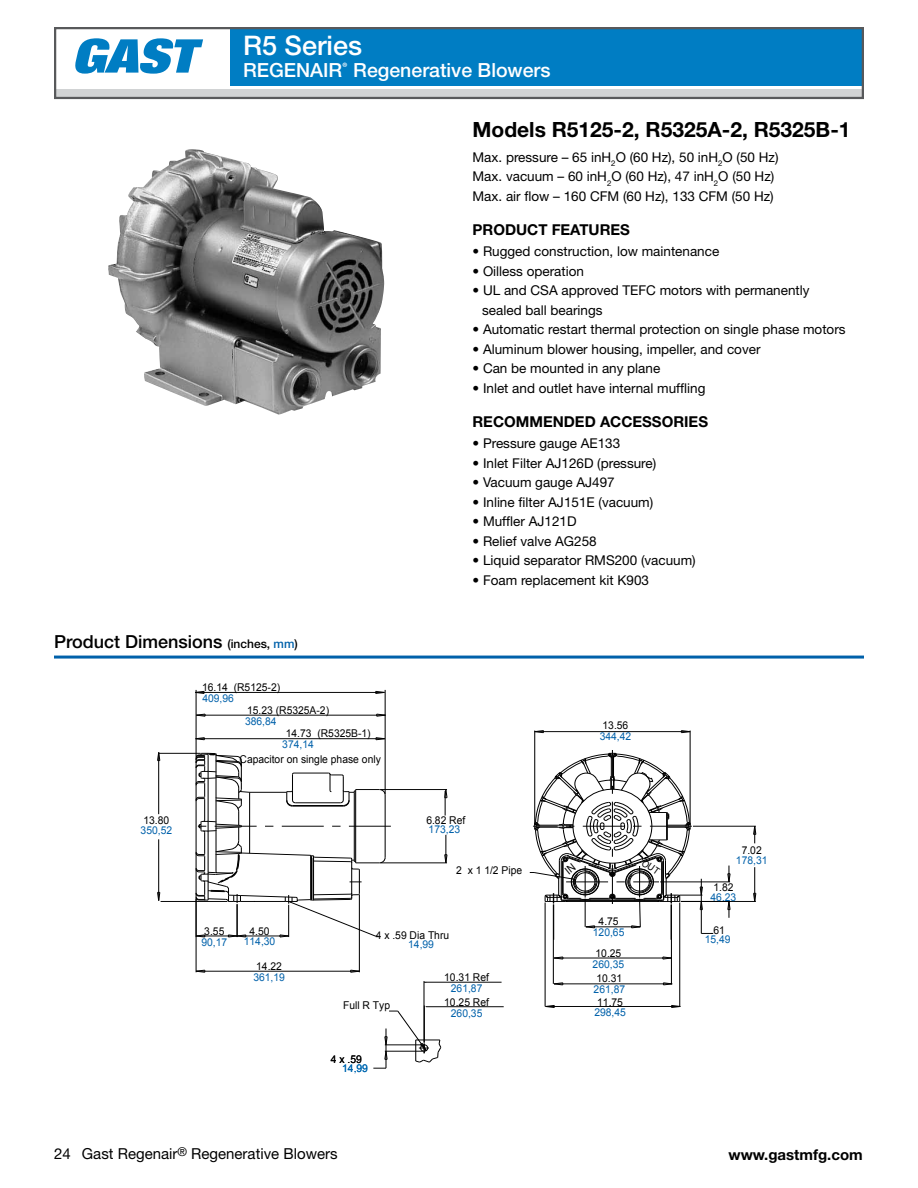
<style>
.page{position:relative;width:918px;height:1188px;background:#fff}
.page>*{position:absolute;margin:0;border:0;box-sizing:border-box;transform-origin:0 0}
.t1{font:500 27px "Helvetica Neue";color:#fff}
.t2{font:700 21px "Helvetica Neue";color:#000}
.t3{font:500 19.5px "Helvetica Neue";color:#fff}
.t4{font:500 18px "Helvetica Neue";color:#000}
.t5{font:15.15px "Helvetica Neue";color:#000}
.t6{font:700 15px "Helvetica Neue";color:#000}
.t7{font:13.5px/19.5px "Helvetica Neue";color:#000}
.t8{font:10.8px "Arial";color:#000;scale:.96 1}
.t9{font:10.8px "Arial";color:#0061aa;scale:.96 1}
.t10{font:10.8px "Arial";color:#007dc5;scale:.96 1}
.s1{font-size:12px}
.s2{font-size:12px;color:#0061aa}
.s3{font-size:15px}
</style>
<div class="page">
<hr style="left:54px;top:656px;width:810px;height:3px;background:#0061aa">
<div style="left:230px;top:29px;width:633px;height:56px;background:#007dc3"></div>
<div style="left:55px;top:90px;width:808px;height:7px;background:#d1d3d4"></div>
<svg style="left:75px;top:38px;width:128px;height:36px"></svg>
<div style="left:54px;top:27px;width:810px;height:72px;border:2px solid #58595b"></div>
<img style="left:108px;top:149px;width:277px;height:266px">
<svg style="left:681px;top:730px;width:10px;height:3px"></svg>
<svg style="left:534px;top:730px;width:10px;height:3px"></svg>
<hr style="left:534px;top:731px;width:1px;height:94px;background:#000">
<hr style="left:690px;top:731px;width:1px;height:94px;background:#000">
<hr style="left:535px;top:731px;width:155px;height:1px;background:#000">
<hr style="left:553px;top:904px;width:1px;height:80px;background:#000">
<hr style="left:671px;top:904px;width:1px;height:80px;background:#000">
<hr style="left:545px;top:903px;width:1px;height:103px;background:#000">
<hr style="left:679px;top:903px;width:1px;height:104px;background:#000">
<hr style="left:660px;top:882px;width:70px;height:1px;background:#000">
<svg style="left:727px;top:902px;width:4px;height:16px"></svg>
<svg style="left:727px;top:866px;width:4px;height:17px"></svg>
<svg style="left:753px;top:893px;width:4px;height:8px"></svg>
<hr style="left:681px;top:901px;width:75px;height:1px;background:#000">
<hr style="left:693px;top:826px;width:63px;height:1px;background:#000">
<hr style="left:754px;top:867px;width:1px;height:34px;background:#000">
<svg style="left:753px;top:825px;width:4px;height:18px"></svg>
<svg style="left:375px;top:691px;width:10px;height:3px"></svg>
<svg style="left:195px;top:691px;width:10px;height:3px"></svg>
<hr style="left:196px;top:690px;width:1px;height:67px;background:#000">
<hr style="left:385px;top:690px;width:1px;height:104px;background:#000">
<hr style="left:195px;top:692px;width:189px;height:1px;background:#000">
<hr style="left:161px;top:901px;width:66px;height:1px;background:#000">
<hr style="left:159px;top:753px;width:42px;height:1px;background:#000">
<svg style="left:350px;top:969px;width:10px;height:4px"></svg>
<svg style="left:195px;top:969px;width:11px;height:4px"></svg>
<hr style="left:196px;top:898px;width:1px;height:74px;background:#000">
<hr style="left:359px;top:895px;width:1px;height:77px;background:#000">
<hr style="left:196px;top:971px;width:163px;height:1px;background:#000">
<hr style="left:381px;top:863px;width:66px;height:1px;background:#000">
<hr style="left:381px;top:789px;width:66px;height:1px;background:#000">
<svg style="left:444px;top:835px;width:4px;height:29px"></svg>
<svg style="left:444px;top:789px;width:4px;height:27px"></svg>
<hr style="left:424px;top:982px;width:78px;height:1px;background:#000">
<svg style="left:190px;top:753px;width:201px;height:185px"></svg>
<svg style="left:373px;top:1006px;width:69px;height:63px"></svg>
<hr style="left:424px;top:981px;width:1px;height:62px;background:#000">
<svg style="left:662px;top:956px;width:10px;height:4px"></svg>
<svg style="left:553px;top:956px;width:11px;height:4px"></svg>
<hr style="left:554px;top:958px;width:118px;height:1px;background:#000">
<svg style="left:663px;top:982px;width:10px;height:4px"></svg>
<svg style="left:553px;top:982px;width:11px;height:4px"></svg>
<hr style="left:554px;top:984px;width:118px;height:1px;background:#000">
<svg style="left:671px;top:1005px;width:10px;height:3px"></svg>
<svg style="left:545px;top:1005px;width:10px;height:3px"></svg>
<hr style="left:546px;top:1006px;width:134px;height:1px;background:#000">
<svg style="left:157px;top:892px;width:4px;height:9px"></svg>
<svg style="left:157px;top:752px;width:4px;height:9px"></svg>
<hr style="left:158px;top:839px;width:1px;height:62px;background:#000">
<hr style="left:158px;top:752px;width:1px;height:62px;background:#000">
<hr style="left:426px;top:1006px;width:78px;height:1px;background:#000">
<svg style="left:376px;top:713px;width:10px;height:4px"></svg>
<svg style="left:196px;top:713px;width:10px;height:4px"></svg>
<hr style="left:196px;top:715px;width:189px;height:1px;background:#000">
<svg style="left:375px;top:737px;width:11px;height:4px"></svg>
<svg style="left:195px;top:737px;width:10px;height:4px"></svg>
<hr style="left:196px;top:738px;width:189px;height:1px;background:#000">
<svg style="left:530px;top:750px;width:183px;height:184px"></svg>
<h1 class="t1" style="left:243px;top:29px;width:121px">R5 Series</h1>
<h3 class="t3" style="left:243px;top:59px;width:309px">REGENAIR<sup>®</sup> Regenerative Blowers</h3>
<h3 class="t4" style="left:54px;top:631px;width:245px">Product Dimensions <span class="s1">(inches,</span> <span class="s2">mm</span><span class="s1">)</span></h3>
<p class="t8" style="left:202px;top:680px;width:83px">16.14 (R5125-2)</p>
<p class="t9" style="left:202px;top:691px;width:34px">409,96</p>
<p class="t8" style="left:143px;top:814px;width:28px">13.80</p>
<p class="t9" style="left:141px;top:823px;width:34px">350,52</p>
<p class="t8" style="left:247px;top:703px;width:87px">15.23 (R5325A-2)</p>
<p class="t9" style="left:245px;top:714px;width:34px">386,84</p>
<p class="t8" style="left:286px;top:726px;width:90px">14.73 (R5325B-1)</p>
<p class="t9" style="left:282px;top:737px;width:34px">374,14</p>
<p class="t8" style="left:240px;top:752px;width:149px">Capacitor on single phase only</p>
<h2 class="t2" style="left:472px;top:117px;width:380px">Models R5125-2, R5325A-2, R5325B-1</h2>
<p class="t7" style="left:472px;top:147px;width:308px">Max. pressure – 65 inH<sub>2</sub>O (60 Hz), 50 inH<sub>2</sub>O (50 Hz)<br>Max. vacuum – 60 inH<sub>2</sub>O (60 Hz), 47 inH<sub>2</sub>O (50 Hz)<br>Max. air flow – 160 CFM (60 Hz), 133 CFM (50 Hz)</p>
<p class="t6" style="left:472px;top:220px;width:159px">PRODUCT FEATURES</p>
<p class="t7" style="left:472px;top:241px;width:248px">• Rugged construction, low maintenance</p>
<p class="t7" style="left:472px;top:261px;width:113px">• Oilless operation</p>
<p class="t7" style="left:482px;top:280px;width:329px;text-indent:-10px">• UL and CSA approved TEFC motors with permanently sealed ball bearings</p>
<p class="t7" style="left:472px;top:319px;width:375px">• Automatic restart thermal protection on single phase motors</p>
<p class="t7" style="left:472px;top:339px;width:290px">• Aluminum blower housing, impeller, and cover</p>
<p class="t7" style="left:472px;top:358px;width:189px">• Can be mounted in any plane</p>
<p class="t7" style="left:472px;top:378px;width:235px">• Inlet and outlet have internal muffling</p>
<p class="t6" style="left:472px;top:412px;width:237px">RECOMMENDED ACCESSORIES</p>
<p class="t7" style="left:472px;top:433px;width:149px">• Pressure gauge AE133</p>
<p class="t7" style="left:472px;top:453px;width:185px">• Inlet Filter AJ126D (pressure)</p>
<p class="t7" style="left:472px;top:472px;width:144px">• Vacuum gauge AJ497</p>
<p class="t7" style="left:472px;top:492px;width:182px">• Inline filter AJ151E (vacuum)</p>
<p class="t7" style="left:472px;top:511px;width:106px">• Muffler AJ121D</p>
<p class="t7" style="left:472px;top:531px;width:126px">• Relief valve AG258</p>
<p class="t7" style="left:472px;top:550px;width:225px">• Liquid separator RMS200 (vacuum)</p>
<p class="t7" style="left:472px;top:570px;width:178px">• Foam replacement kit K903</p>
<p class="t8" style="left:426px;top:813px;width:42px">6.82 Ref</p>
<p class="t9" style="left:429px;top:823px;width:34px">173,23</p>
<p class="t8" style="left:456px;top:863px;width:70px">2 x 1 1/2 Pipe</p>
<p class="t8" style="left:603px;top:718px;width:28px">13.56</p>
<p class="t9" style="left:600px;top:729px;width:34px">344,42</p>
<p class="t8" style="left:742px;top:843px;width:22px">7.02</p>
<p class="t9" style="left:736px;top:853px;width:34px">178,31</p>
<p class="t8" style="left:713px;top:880px;width:22px">1.82</p>
<p class="t9" style="left:711px;top:890px;width:28px">46.23</p>
<p class="t8" style="left:204px;top:924px;width:22px">3.55</p>
<p class="t9" style="left:201px;top:935px;width:28px">90,17</p>
<p class="t8" style="left:250px;top:924px;width:22px">4.50</p>
<p class="t9" style="left:244px;top:935px;width:34px">114,30</p>
<p class="t8" style="left:256px;top:959px;width:28px">14.22</p>
<p class="t9" style="left:253px;top:970px;width:34px">361,19</p>
<p class="t8" style="left:376px;top:928px;width:78px">4 x .59 Dia Thru</p>
<p class="t9" style="left:408px;top:938px;width:28px">14,99</p>
<p class="t8" style="left:343px;top:998px;width:51px">Full R Typ</p>
<p class="t8" style="left:331px;top:1052px;width:34px">4 x .59</p>
<p class="t10" style="left:354px;top:1061px;width:4px">.</p>
<p class="t9" style="left:342px;top:1061px;width:28px">14,99</p>
<p class="t8" style="left:444px;top:970px;width:48px">10.31 Ref</p>
<p class="t9" style="left:451px;top:981px;width:34px">261,87</p>
<p class="t8" style="left:444px;top:995px;width:48px">10.25 Ref</p>
<p class="t9" style="left:451px;top:1006px;width:34px">260,35</p>
<p class="t8" style="left:599px;top:914px;width:22px">4.75</p>
<p class="t9" style="left:593px;top:925px;width:34px">120,65</p>
<p class="t8" style="left:596px;top:946px;width:28px">10.25</p>
<p class="t9" style="left:593px;top:957px;width:34px">260,35</p>
<p class="t8" style="left:596px;top:972px;width:28px">10.31</p>
<p class="t9" style="left:594px;top:982px;width:34px">261,87</p>
<p class="t8" style="left:597px;top:995px;width:28px">11.75</p>
<p class="t9" style="left:594px;top:1005px;width:34px">298,45</p>
<p class="t8" style="left:711px;top:923px;width:16px">.61</p>
<p class="t9" style="left:705px;top:932px;width:28px">15,49</p>
<p class="t5" style="left:54px;top:1144px;width:285px"><span class="s3">24</span> Gast Regenair<sup>®</sup> Regenerative Blowers</p>
<p class="t6" style="left:728px;top:1145px;width:136px">www.gastmfg.com</p>
</div>
